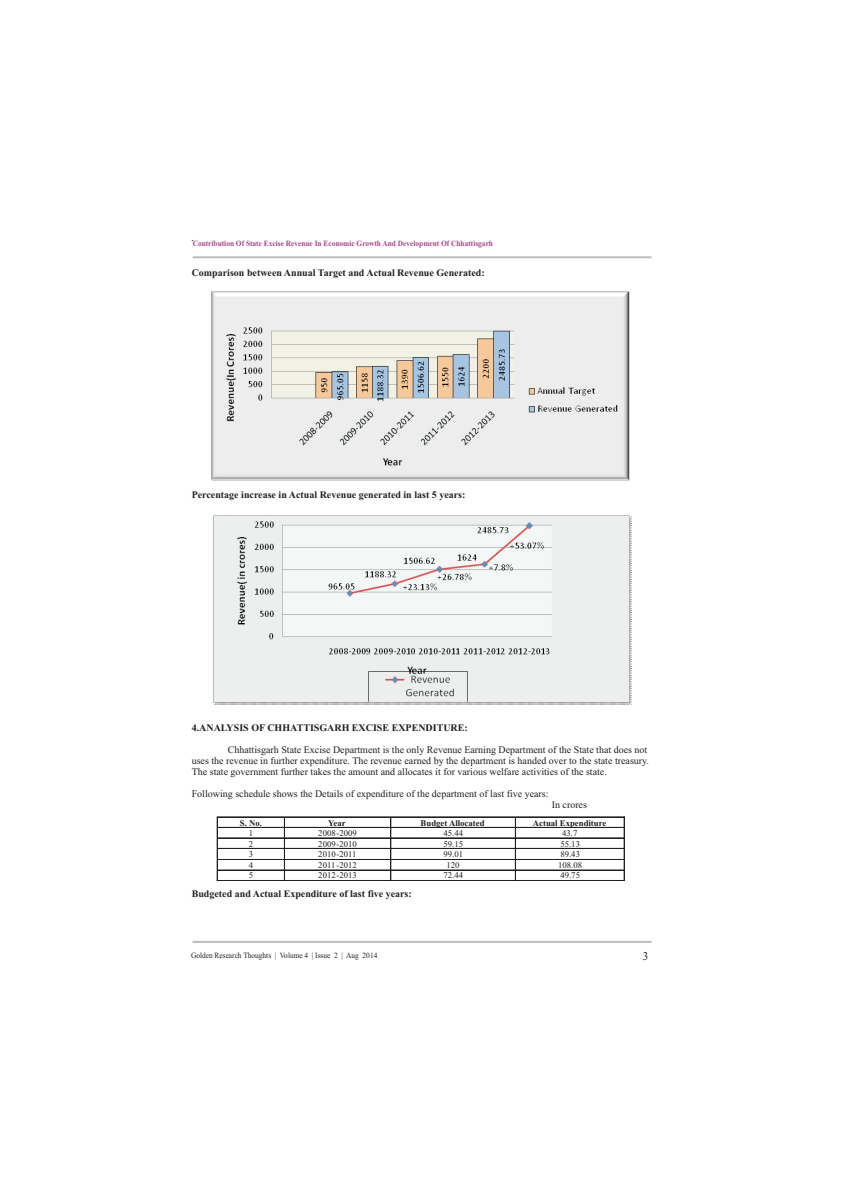
<style>
.page{position:relative;width:841px;height:1191px;background:#fff}
.page>*{position:absolute;margin:0;border:0;box-sizing:border-box;transform-origin:0 0}
.t1{font:12px "Times New Roman";color:#231f20}
.t2{font:12px "Times New Roman";color:#231f20;scale:.92 1}
.t3{font:10px/11.1px "Times New Roman";color:#231f20}
.t4{font:700 10px "Times New Roman";color:#231f20}
.t5{font:8.7px "Times New Roman";color:#231f20}
.t6{font:700 8.7px "Times New Roman";color:#231f20}
.t7{font:700 8px "Times New Roman";color:#a54586;scale:.92 1}
.t8{font:8px "Times New Roman";color:#231f20;scale:.92 1}
</style>
<div class="page">
<hr style="left:193px;top:256px;width:459px;height:2px;background:#bcbdc0">
<hr style="left:193px;top:940px;width:459px;height:2px;background:#bcbdc0">
<img style="left:211px;top:291px;width:419px;height:189px">
<img style="left:213px;top:515px;width:419px;height:190px">
<hr style="left:218px;top:816px;width:66px;height:1px;background:#231f20">
<hr style="left:285px;top:816px;width:106px;height:1px;background:#231f20">
<hr style="left:391px;top:816px;width:124px;height:1px;background:#231f20">
<hr style="left:516px;top:816px;width:108px;height:1px;background:#231f20">
<hr style="left:218px;top:827px;width:66px;height:1px;background:#231f20">
<hr style="left:285px;top:827px;width:106px;height:1px;background:#231f20">
<hr style="left:391px;top:827px;width:124px;height:1px;background:#231f20">
<hr style="left:516px;top:827px;width:108px;height:1px;background:#231f20">
<hr style="left:218px;top:837px;width:66px;height:1px;background:#231f20">
<hr style="left:285px;top:837px;width:106px;height:1px;background:#231f20">
<hr style="left:391px;top:837px;width:124px;height:1px;background:#231f20">
<hr style="left:516px;top:837px;width:108px;height:1px;background:#231f20">
<hr style="left:218px;top:848px;width:66px;height:1px;background:#231f20">
<hr style="left:285px;top:848px;width:106px;height:1px;background:#231f20">
<hr style="left:391px;top:848px;width:124px;height:1px;background:#231f20">
<hr style="left:516px;top:848px;width:108px;height:1px;background:#231f20">
<hr style="left:218px;top:859px;width:66px;height:1px;background:#231f20">
<hr style="left:285px;top:859px;width:106px;height:1px;background:#231f20">
<hr style="left:391px;top:859px;width:124px;height:1px;background:#231f20">
<hr style="left:516px;top:859px;width:108px;height:1px;background:#231f20">
<hr style="left:218px;top:869px;width:66px;height:1px;background:#231f20">
<hr style="left:285px;top:869px;width:106px;height:1px;background:#231f20">
<hr style="left:391px;top:869px;width:124px;height:1px;background:#231f20">
<hr style="left:516px;top:869px;width:108px;height:1px;background:#231f20">
<svg style="left:217px;top:816px;width:1px;height:65px"></svg>
<hr style="left:218px;top:880px;width:66px;height:1px;background:#231f20">
<svg style="left:284px;top:816px;width:1px;height:65px"></svg>
<hr style="left:285px;top:880px;width:106px;height:1px;background:#231f20">
<svg style="left:391px;top:816px;width:1px;height:64px"></svg>
<hr style="left:391px;top:880px;width:124px;height:1px;background:#231f20">
<svg style="left:515px;top:816px;width:1px;height:65px"></svg>
<hr style="left:516px;top:880px;width:108px;height:1px;background:#231f20">
<svg style="left:624px;top:816px;width:1px;height:65px"></svg>
<p class="t1" style="left:191px;top:233px;width:4px">.</p>
<p class="t4" style="left:192px;top:269px;width:295px">Comparison between Annual Target and Actual Revenue Generated:</p>
<p class="t7" style="left:193px;top:240px;width:328px">Contribution Of State Excise Revenue In Economic Growth And Development Of Chhattisgarh</p>
<p class="t4" style="left:192px;top:491px;width:275px">Percentage increase in Actual Revenue generated in last 5 years:</p>
<p class="t4" style="left:192px;top:723px;width:278px">4.ANALYSIS OF CHHATTISGARH EXCISE EXPENDITURE:</p>
<p class="t3" style="left:192px;top:744px;width:459px;text-indent:36px">Chhattisgarh State Excise Department is the only Revenue Earning Department of the State that does not uses the revenue in further expenditure. The revenue earned by the department is handed over to the state treasury.<br>The state government further takes the amount and allocates it for various welfare activities of the state.</p>
<p class="t3" style="left:192px;top:789px;width:358px">Following schedule shows the Details of expenditure of the department of last five years:</p>
<p class="t3" style="left:552px;top:800px;width:37px">In crores</p>
<p class="t6" style="left:240px;top:819px;width:24px">S. No.</p>
<p class="t6" style="left:328px;top:819px;width:19px">Year</p>
<p class="t6" style="left:421px;top:819px;width:65px">Budget Allocated</p>
<p class="t6" style="left:533px;top:819px;width:75px">Actual Expenditure</p>
<p class="t5" style="left:249px;top:829px;width:6px">1</p>
<p class="t5" style="left:318px;top:829px;width:40px">2008-2009</p>
<p class="t5" style="left:443px;top:829px;width:21px">45.44</p>
<p class="t5" style="left:562px;top:829px;width:17px">43.7</p>
<p class="t5" style="left:249px;top:840px;width:6px">2</p>
<p class="t5" style="left:318px;top:840px;width:40px">2009-2010</p>
<p class="t5" style="left:443px;top:840px;width:21px">59.15</p>
<p class="t5" style="left:560px;top:840px;width:21px">55.13</p>
<p class="t5" style="left:249px;top:850px;width:6px">3</p>
<p class="t5" style="left:318px;top:850px;width:40px">2010-2011</p>
<p class="t5" style="left:443px;top:850px;width:21px">99.01</p>
<p class="t5" style="left:560px;top:850px;width:21px">89.43</p>
<p class="t5" style="left:249px;top:861px;width:6px">4</p>
<p class="t5" style="left:318px;top:861px;width:40px">2011-2012</p>
<p class="t5" style="left:446px;top:861px;width:15px">120</p>
<p class="t5" style="left:558px;top:861px;width:26px">108.08</p>
<p class="t5" style="left:249px;top:871px;width:6px">5</p>
<p class="t5" style="left:318px;top:871px;width:40px">2012-2013</p>
<p class="t5" style="left:443px;top:871px;width:21px">72.44</p>
<p class="t5" style="left:560px;top:871px;width:21px">49.75</p>
<p class="t4" style="left:192px;top:890px;width:222px">Budgeted and Actual Expenditure of last five years:</p>
<p class="t8" style="left:191px;top:951px;width:204px">Golden Research Thoughts | Volume 4 | Issue 2 | Aug 2014</p>
<p class="t2" style="left:643px;top:951px;width:8px">3</p>
</div>
